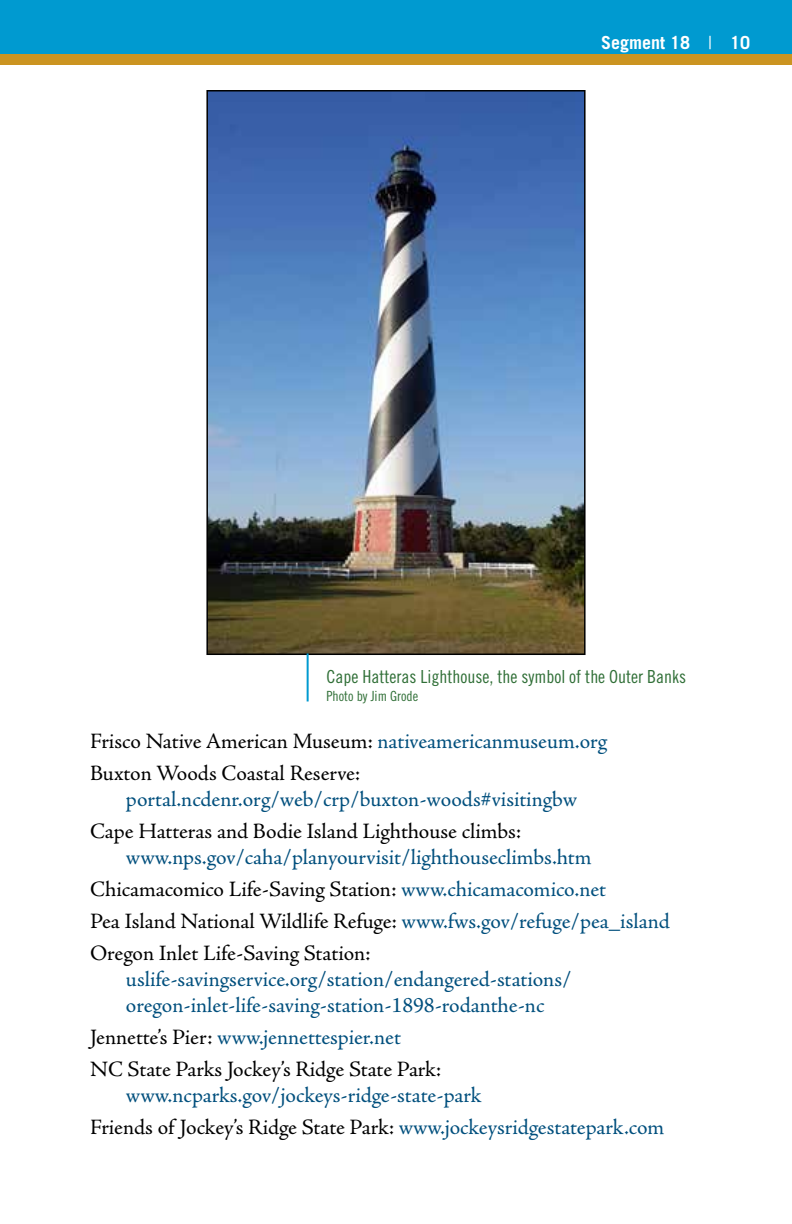
<style>
.page{position:relative;width:792px;height:1224px;background:#fff}
.page>*{position:absolute;margin:0;border:0;box-sizing:border-box;transform-origin:0 0}
.t1{font:22px/32px "Adobe Jenson Pro";letter-spacing:-.005em;color:#004f7d}
.t2{font:22px/32px "Adobe Jenson Pro";letter-spacing:-.005em;color:#000}
.t3{font:18px "Trade Gothic LT Std Cn 18";color:#306f37}
.t4{font:700 18px "Trade Gothic LT Std";color:#fff}
.t5{font:14px "Trade Gothic LT Std Cn 18";color:#306f37}
.s1{font-family:"Trade Gothic LT Std Cn 18";font-weight:400}
.s2{color:#004f7d}
.s3{color:#000}
</style>
<div class="page">
<div style="left:0;top:0;width:792px;height:62px;background:#009ad0"></div>
<div style="left:0;top:55px;width:792px;height:10px;background:#cb9421"></div>
<img style="left:209px;top:93px;width:374px;height:559px">
<div style="left:206px;top:90px;width:380px;height:565px;border:2px solid #000"></div>
<hr style="left:307px;top:653px;width:2px;height:48px;background:#009ad0">
<p class="t4" style="left:601px;top:32px;width:151px">Segment 18 <span class="s1">|</span> 10</p>
<p class="t3" style="left:326px;top:666px;width:361px">Cape Hatteras Lighthouse, the symbol of the Outer Banks</p>
<p class="t5" style="left:326px;top:688px;width:93px">Photo by Jim Grode</p>
<p class="t2" style="left:90px;top:726px;width:519px">Frisco Native American Museum: <span class="s2">nativeamericanmuseum.org<br></span>Buxton Woods Coastal Reserve:</p>
<p class="t1" style="left:126px;top:784px;width:453px">portal.ncdenr.org/web/crp/buxton-woods#visitingbw</p>
<p class="t2" style="left:90px;top:816px;width:433px">Cape Hatteras and Bodie Island Lighthouse climbs:</p>
<p class="t1" style="left:90px;top:842px;width:581px;text-indent:36px">www.nps.gov/caha/planyourvisit/lighthouseclimbs.htm <span class="s3">Chicamacomico Life-Saving Station:</span> www.chicamacomico.net<br><span class="s3">Pea Island National Wildlife Refuge:</span> www.fws.gov/refuge/pea_island <span class="s3">Oregon Inlet Life-Saving Station:</span></p>
<p class="t1" style="left:126px;top:967px;width:447px;line-height:26px">uslife-savingservice.org/station/endangered-stations/ oregon-inlet-life-saving-station-1898-rodanthe-nc</p>
<p class="t2" style="left:90px;top:1022px;width:353px">Jennette’s Pier: <span class="s2">www.jennettespier.net<br></span>NC State Parks Jockey’s Ridge State Park:</p>
<p class="t1" style="left:90px;top:1080px;width:576px;text-indent:36px">www.ncparks.gov/jockeys-ridge-state-park<br><span class="s3">Friends of Jockey’s Ridge State Park:</span> www.jockeysridgestatepark.com</p>
</div>
